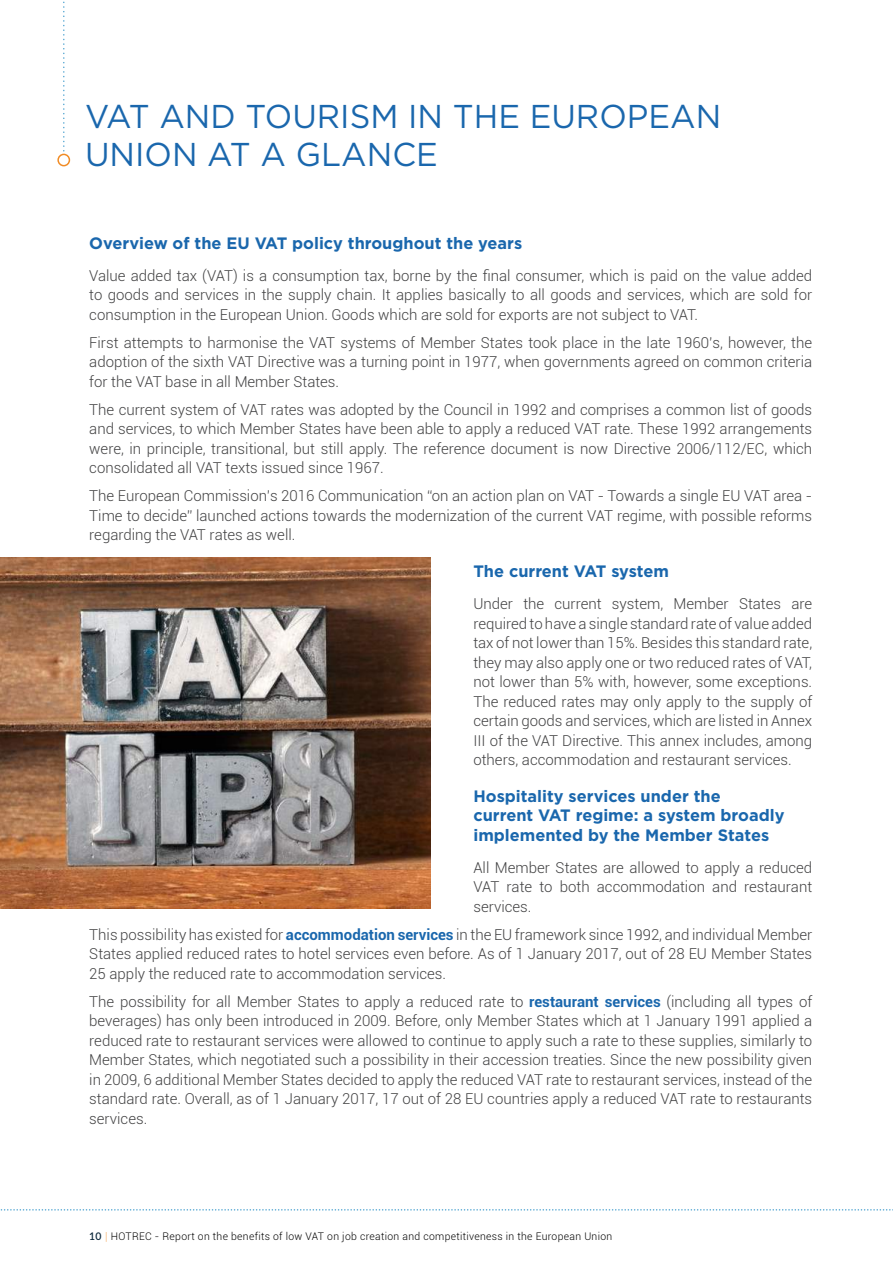
<style>
.page{position:relative;width:893px;height:1263px;background:#fff}
.page>*{position:absolute;margin:0;border:0;box-sizing:border-box;transform-origin:0 0}
.t1{font:33px/38px "Gotham";color:#1a67ad}
.t2{font:700 16.5px/19.5px "Gotham";color:#1a67ad}
.t3{font:300 15px/19.5px "Roboto";color:#414142;text-align:justify}
.t4{font:300 10.5px "Roboto";letter-spacing:.03em;color:#000}
.s1{font-weight:700;color:#1a67ad}
.s2{font-family:"Lato";font-weight:600;color:#0e293c}
.s3{font-family:"Lato";color:#f18c26}
</style>
<div class="page">
<img style="left:0;top:558px;width:431px;height:350px">
<svg style="left:0;top:1209px;width:893px;height:1px"></svg>
<svg style="left:63px;top:1px;width:2px;height:153px"></svg>
<div style="left:57px;top:154px;width:13px;height:12px;border:2px solid #f18c26;border-radius:50%"></div>
<h1 class="t1" style="left:85px;top:97px;width:638px">VAT AND TOURISM IN THE EUROPEAN<br>UNION AT A GLANCE</h1>
<p class="t2" style="left:89px;top:233px;width:434px">Overview of the EU VAT policy throughout the years</p>
<p class="t3" style="left:89px;top:265px;width:724px">Value added tax (VAT) is a consumption tax, borne by the final consumer, which is paid on the value added to goods and services in the supply chain. It applies basically to all goods and services, which are sold for consumption in the European Union. Goods which are sold for exports are not subject to VAT.</p>
<p class="t3" style="left:89px;top:332px;width:724px">First attempts to harmonise the VAT systems of Member States took place in the late 1960’s, however, the adoption of the sixth VAT Directive was a turning point in 1977, when governments agreed on common criteria for the VAT base in all Member States.</p>
<p class="t3" style="left:89px;top:399px;width:724px">The current system of VAT rates was adopted by the Council in 1992 and comprises a common list of goods and services, to which Member States have been able to apply a reduced VAT rate. These 1992 arrangements were, in principle, transitional, but still apply. The reference document is now Directive 2006/112/EC, which consolidated all VAT texts issued since 1967.</p>
<p class="t3" style="left:89px;top:486px;width:724px">The European Commission’s 2016 Communication “on an action plan on VAT - Towards a single EU VAT area - Time to decide” launched actions towards the modernization of the current VAT regime, with possible reforms regarding the VAT rates as well.</p>
<p class="t2" style="left:473px;top:561px;width:197px">The current VAT system</p>
<p class="t3" style="left:473px;top:593px;width:340px">Under the current system, Member States are required to have a single standard rate of value added tax of not lower than 15%. Besides this standard rate, they may also apply one or two reduced rates of VAT, not lower than 5% with, however, some exceptions.<br>The reduced rates may only apply to the supply of certain goods and services, which are listed in Annex III of the VAT Directive. This annex includes, among others, accommodation and restaurant services.</p>
<p class="t2" style="left:473px;top:786px;width:313px">Hospitality services under the current VAT regime: a system broadly implemented by the Member States</p>
<p class="t3" style="left:473px;top:857px;width:340px">All Member States are allowed to apply a reduced VAT rate to both accommodation and restaurant services.</p>
<p class="t3" style="left:89px;top:924px;width:724px">This possibility has existed for <span class="s1">accommodation services</span> in the EU framework since 1992, and individual Member States applied reduced rates to hotel services even before. As of 1 January 2017, out of 28 EU Member States 25 apply the reduced rate to accommodation services.</p>
<p class="t3" style="left:89px;top:991px;width:724px">The possibility for all Member States to apply a reduced rate to <span class="s1">restaurant services</span> (including all types of beverages) has only been introduced in 2009. Before, only Member States which at 1 January 1991 applied a reduced rate to restaurant services were allowed to continue to apply such a rate to these supplies, similarly to Member States, which negotiated such a possibility in their accession treaties. Since the new possibility given in 2009, 6 additional Member States decided to apply the reduced VAT rate to restaurant services, instead of the standard rate. Overall, as of 1 January 2017, 17 out of 28 EU countries apply a reduced VAT rate to restaurants services.</p>
<p class="t4" style="left:89px;top:1229px;width:524px"><span class="s2">10</span> <span class="s3">|</span> HOTREC - Report on the benefits of low VAT on job creation and competitiveness in the European Union</p>
</div>
